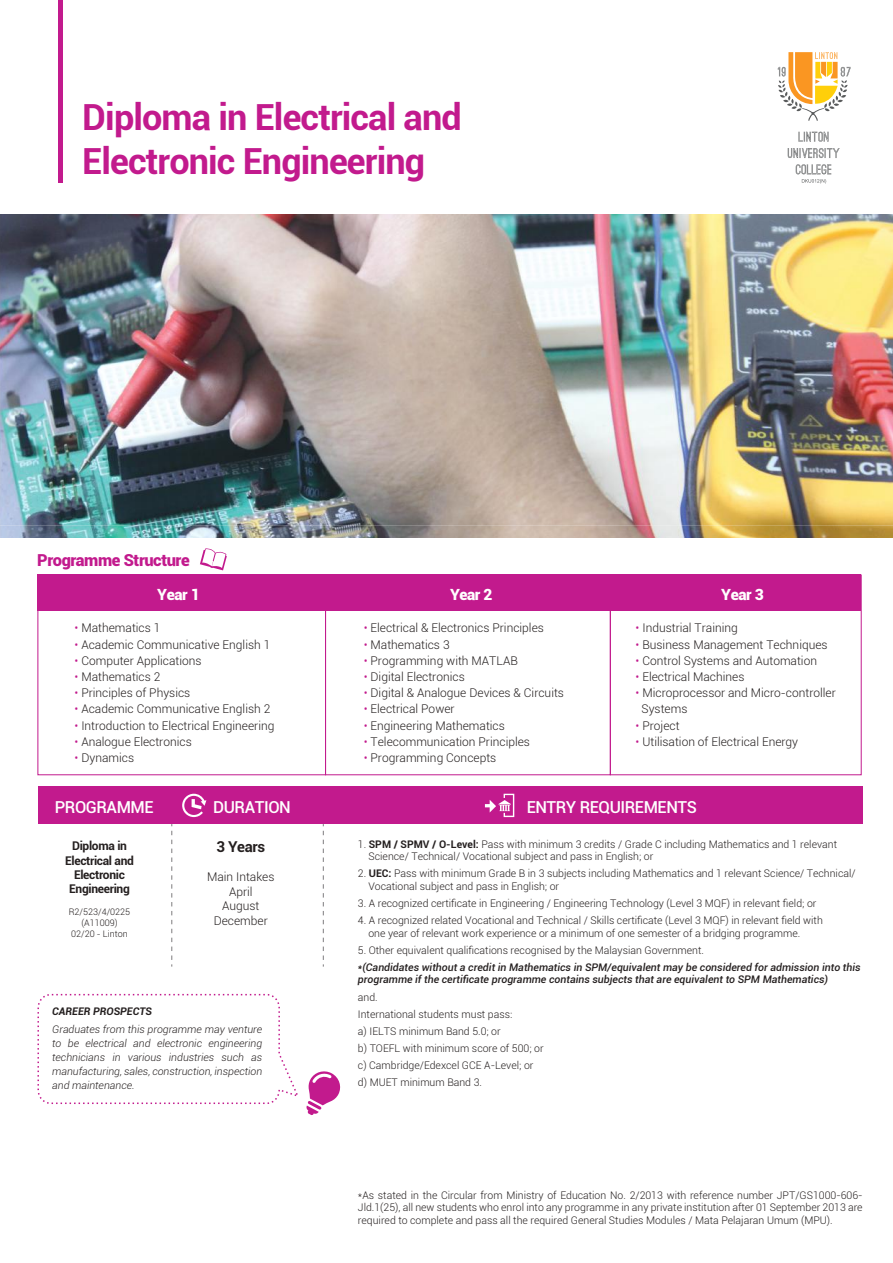
<style>
.page{position:relative;width:893px;height:1263px;background:#fff}
.page>*{position:absolute;margin:0;border:0;box-sizing:border-box;transform-origin:0 0}
.t1{font:700 36px/43.2px "Roboto";letter-spacing:-.025em;color:#c21a8d}
.t2{font:500 16.5px "Roboto";letter-spacing:-.025em;color:#fff}
.t3{font:900 16.5px "Roboto";letter-spacing:-.025em;color:#c21a8d}
.t4{font:900 15.45px "Roboto";letter-spacing:-.03em;color:#fff}
.t5{font:700 15px "Roboto";letter-spacing:-.025em;color:#241f1f}
.t6{font:300 12px/14.4px "Roboto";color:#241f1f;text-align:center}
.t7{font:700 12px/14.4px "Roboto";letter-spacing:-.025em;color:#241f1f;text-align:center}
.t8{font:300 10.5px/12.6px "Roboto";color:#241f1f}
.t9{font:italic 500 10.5px/12.6px "Roboto";color:#241f1f}
.t10{font:italic 300 10.5px/14.1px "Roboto";color:#241f1f;text-align:justify}
.t11{font:italic 700 10.5px "Roboto";color:#241f1f}
.t12{font:300 9px/10.8px "Roboto";color:#241f1f;text-align:center}
.s1{color:#c21a8d}
.s2{font-weight:700}
</style>
<div class="page">
<div style="left:38px;top:787px;width:825px;height:37px;background:#c21a8d"></div>
<svg style="left:171px;top:824px;width:1px;height:142px"></svg>
<svg style="left:323px;top:824px;width:1px;height:142px"></svg>
<svg style="left:485px;top:794px;width:29px;height:24px"></svg>
<svg style="left:182px;top:794px;width:24px;height:23px"></svg>
<div style="left:37px;top:994px;width:243px;height:110px;border:2px dashed #c21a8d;border-radius:13px"></div>
<svg style="left:306px;top:1071px;width:35px;height:44px"></svg>
<div style="left:38px;top:574px;width:276px;height:37px;background:#c21a8d"></div>
<div style="left:38px;top:574px;width:288px;height:201px;border:1px solid #c21a8d"></div>
<div style="left:314px;top:574px;width:288px;height:37px;background:#c21a8d"></div>
<div style="left:325px;top:575px;width:286px;height:200px;border:1px solid #c21a8d"></div>
<div style="left:602px;top:574px;width:259px;height:37px;background:#c21a8d"></div>
<div style="left:610px;top:575px;width:252px;height:200px;border:1px solid #c21a8d"></div>
<svg style="left:200px;top:548px;width:27px;height:22px"></svg>
<div style="left:58px;top:0;width:5px;height:183px;background:#c21a8d"></div>
<img style="left:0;top:214px;width:893px;height:323px">
<svg style="left:798px;top:132px;width:30px;height:10px"></svg>
<svg style="left:788px;top:148px;width:52px;height:10px"></svg>
<svg style="left:777px;top:52px;width:73px;height:69px"></svg>
<svg style="left:796px;top:164px;width:35px;height:20px"></svg>
<h1 class="t1" style="left:82px;top:95px;width:381px">Diploma in Electrical and<br>Electronic Engineering</h1>
<h2 class="t3" style="left:37px;top:549px;width:154px">Programme Structure</h2>
<h3 class="t4" style="left:157px;top:583px;width:44px">Year 1</h3>
<p class="t6" style="left:75px;top:620px;width:87px"><span class="s1">•</span> Mathematics 1</p>
<p class="t6" style="left:75px;top:637px;width:197px"><span class="s1">•</span> Academic Communicative English 1</p>
<p class="t6" style="left:75px;top:653px;width:129px"><span class="s1">•</span> Computer Applications</p>
<p class="t6" style="left:75px;top:669px;width:87px"><span class="s1">•</span> Mathematics 2</p>
<p class="t6" style="left:75px;top:685px;width:117px"><span class="s1">•</span> Principles of Physics</p>
<p class="t6" style="left:75px;top:702px;width:197px"><span class="s1">•</span> Academic Communicative English 2</p>
<p class="t6" style="left:75px;top:718px;width:201px"><span class="s1">•</span> Introduction to Electrical Engineering</p>
<p class="t6" style="left:75px;top:734px;width:119px"><span class="s1">•</span> Analogue Electronics</p>
<p class="t6" style="left:75px;top:750px;width:61px"><span class="s1">•</span> Dynamics</p>
<h3 class="t4" style="left:450px;top:583px;width:44px">Year 2</h3>
<h3 class="t4" style="left:721px;top:583px;width:44px">Year 3</h3>
<p class="t6" style="left:364px;top:620px;width:182px"><span class="s1">•</span> Electrical &amp; Electronics Principles</p>
<p class="t6" style="left:364px;top:637px;width:87px"><span class="s1">•</span> Mathematics 3</p>
<p class="t6" style="left:364px;top:653px;width:155px"><span class="s1">•</span> Programming with MATLAB</p>
<p class="t6" style="left:364px;top:669px;width:102px"><span class="s1">•</span> Digital Electronics</p>
<p class="t6" style="left:364px;top:685px;width:202px"><span class="s1">•</span> Digital &amp; Analogue Devices &amp; Circuits</p>
<p class="t6" style="left:364px;top:702px;width:92px"><span class="s1">•</span> Electrical Power</p>
<p class="t6" style="left:364px;top:718px;width:143px"><span class="s1">•</span> Engineering Mathematics</p>
<p class="t6" style="left:364px;top:734px;width:168px"><span class="s1">•</span> Telecommunication Principles</p>
<p class="t6" style="left:364px;top:750px;width:134px"><span class="s1">•</span> Programming Concepts</p>
<p class="t6" style="left:636px;top:620px;width:104px"><span class="s1">•</span> Industrial Training</p>
<p class="t6" style="left:636px;top:637px;width:194px"><span class="s1">•</span> Business Management Techniques</p>
<p class="t6" style="left:636px;top:653px;width:183px"><span class="s1">•</span> Control Systems and Automation</p>
<p class="t6" style="left:636px;top:669px;width:110px"><span class="s1">•</span> Electrical Machines</p>
<p class="t6" style="left:641px;top:684px;width:196px;line-height:16.2px;text-align:left;text-indent:-6px"><span class="s1">•</span> Microprocessor and Micro-controller<br>Systems</p>
<p class="t6" style="left:636px;top:718px;width:46px"><span class="s1">•</span> Project</p>
<p class="t6" style="left:636px;top:734px;width:164px"><span class="s1">•</span> Utilisation of Electrical Energy</p>
<h2 class="t2" style="left:55px;top:795px;width:100px">PROGRAMME</h2>
<h2 class="t2" style="left:213px;top:795px;width:79px">DURATION</h2>
<h2 class="t2" style="left:527px;top:795px;width:172px">ENTRY REQUIREMENTS</h2>
<p class="t7" style="left:65px;top:838px;width:70px">Diploma in<br>Electrical and<br>Electronic<br>Engineering</p>
<p class="t12" style="left:69px;top:906px;width:63px">R2/523/4/0225 (A11009)<br>02/20 - Linton</p>
<p class="t8" style="left:368px;top:837px;width:470px;text-indent:-10px">1. <span class="s2">SPM / SPMV / O-Level:</span> Pass with minimum 3 credits / Grade C including Mathematics and 1 relevant<br>Science/ Technical/ Vocational subject and pass in English; or</p>
<p class="t8" style="left:368px;top:867px;width:489px;text-indent:-10px">2. <span class="s2">UEC:</span> Pass with minimum Grade B in 3 subjects including Mathematics and 1 relevant Science/ Technical/<br>Vocational subject and pass in English; or</p>
<p class="t8" style="left:358px;top:896px;width:460px">3. A recognized certificate in Engineering / Engineering Technology (Level 3 MQF) in relevant field; or</p>
<p class="t8" style="left:368px;top:914px;width:456px;text-indent:-10px">4. A recognized related Vocational and Technical / Skills certificate (Level 3 MQF) in relevant field with one year of relevant work experience or a minimum of one semester of a bridging programme.</p>
<p class="t8" style="left:358px;top:943px;width:347px">5. Other equivalent qualifications recognised by the Malaysian Government.</p>
<p class="t9" style="left:358px;top:960px;width:504px">*(Candidates without a credit in Mathematics in SPM/equivalent may be considered for admission into this programme if the certificate programme contains subjects that are equivalent to SPM Mathematics)</p>
<p class="t8" style="left:358px;top:988px;width:187px;line-height:17.1px">and.<br>International students must pass:<br>a) IELTS minimum Band 5.0; or<br>b) TOEFL with minimum score of 500; or c) Cambridge/Edexcel GCE A-Level; or d) MUET minimum Band 3.</p>
<h3 class="t5" style="left:217px;top:836px;width:50px">3 Years</h3>
<p class="t6" style="left:207px;top:869px;width:69px">Main Intakes<br>April<br>August<br>December</p>
<p class="t11" style="left:52px;top:1003px;width:101px">CAREER PROSPECTS</p>
<p class="t10" style="left:52px;top:1022px;width:212px">Graduates from this programme may venture to be electrical and electronic engineering technicians in various industries such as manufacturing, sales, construction, inspection and maintenance.</p>
<p class="t8" style="left:358px;top:1188px;width:506px;text-align:justify">*As stated in the Circular from Ministry of Education No. 2/2013 with reference number JPT/GS1000-606- Jld.1(25), all new students who enrol into any programme in any private institution after 01 September 2013 are required to complete and pass all the required General Studies Modules / Mata Pelajaran Umum (MPU).</p>
</div>
